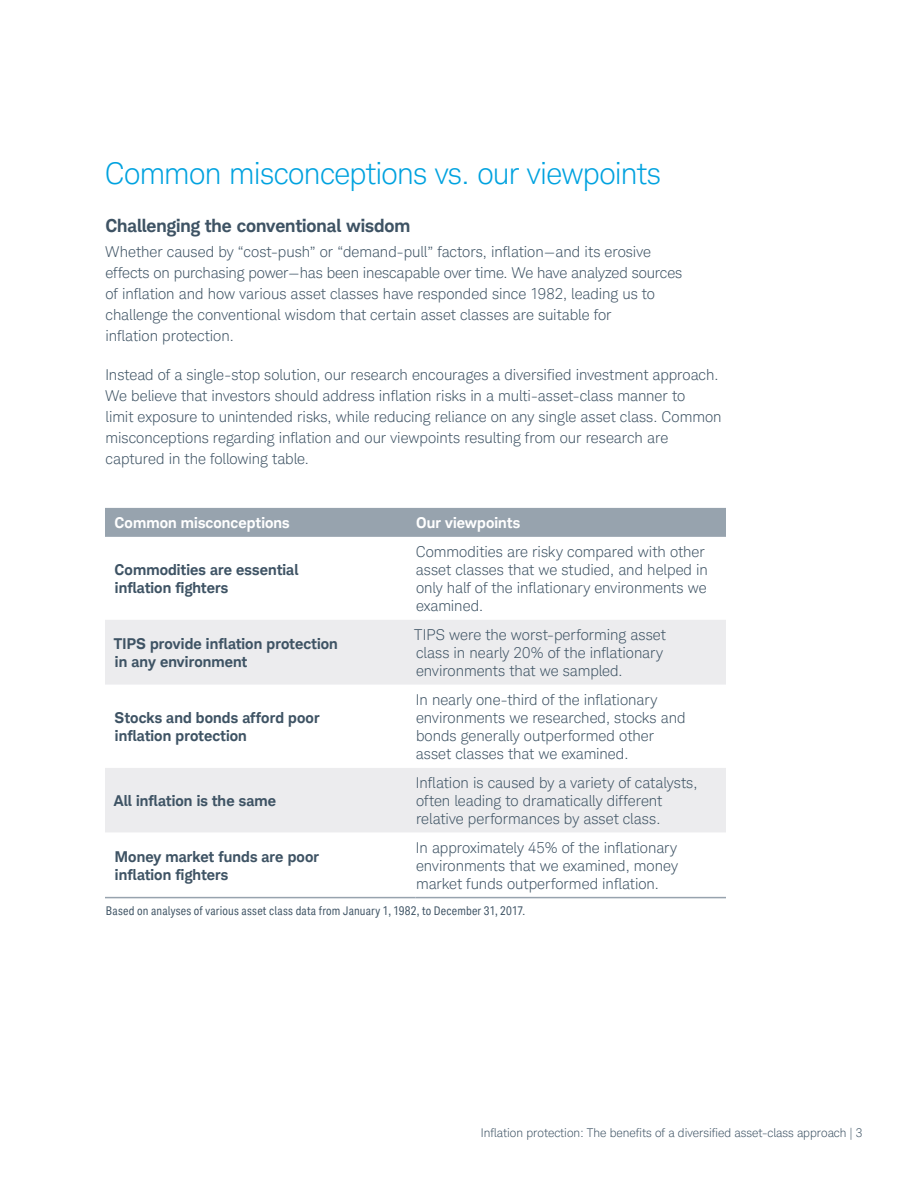
<style>
.page{position:relative;width:918px;height:1188px;background:#fff}
.page>*{position:absolute;margin:0;border:0;box-sizing:border-box;transform-origin:0 0}
.t1{font:300 30px "Charles Modern";letter-spacing:-.025em;color:#00a2df}
.t2{font:700 18px "Charles Modern";color:#3e5364}
.t3{font:300 15px/21px "Charles Modern";color:#3e5364}
.t4{font:700 15px/18px "Charles Modern";letter-spacing:.01em;color:#3e5364}
.t5{font:700 15px "Charles Modern";letter-spacing:.005em;color:#fff}
.t6{font:condensed 12px "Charles Modern";letter-spacing:.015em;color:#3e5364}
.t7{font:300 12px "Charles Modern";color:#3e5364}
</style>
<div class="page">
<div style="left:105px;top:508px;width:621px;height:29px;background:#97a3ae"></div>
<div style="left:105px;top:620px;width:621px;height:65px;background:#ececee"></div>
<svg style="left:105px;top:768px;width:621px;height:129px;fill:#eff0f2"></svg>
<hr style="left:105px;top:897px;width:311px;height:1px;background:#97a3ae">
<hr style="left:416px;top:897px;width:310px;height:1px;background:#97a3ae">
<p class="t1" style="left:105px;top:156px;width:558px">Common misconceptions vs. our viewpoints</p>
<p class="t2" style="left:105px;top:214px;width:307px">Challenging the conventional wisdom</p>
<p class="t3" style="left:105px;top:242px;width:579px">Whether caused by “cost-push” or “demand-pull” factors, inflation—and its erosive effects on purchasing power—has been inescapable over time. We have analyzed sources of inflation and how various asset classes have responded since 1982, leading us to challenge the conventional wisdom that certain asset classes are suitable for<br>inflation protection.</p>
<p class="t3" style="left:105px;top:365px;width:618px">Instead of a single-stop solution, our research encourages a diversified investment approach.<br>We believe that investors should address inflation risks in a multi-asset-class manner to<br>limit exposure to unintended risks, while reducing reliance on any single asset class. Common misconceptions regarding inflation and our viewpoints resulting from our research are captured in the following table.</p>
<p class="t5" style="left:115px;top:513px;width:177px">Common misconceptions</p>
<p class="t5" style="left:416px;top:513px;width:106px">Our viewpoints</p>
<p class="t4" style="left:115px;top:560px;width:185px">Commodities are essential inflation fighters</p>
<p class="t3" style="left:416px;top:541px;width:291px">Commodities are risky compared with other</p>
<p class="t3" style="left:416px;top:559px;width:294px">asset classes that we studied, and helped in</p>
<p class="t3" style="left:416px;top:579px;width:292px;line-height:18px">only half of the inflationary environments we examined.</p>
<p class="t4" style="left:114px;top:634px;width:226px">TIPS provide inflation protection in any environment</p>
<p class="t3" style="left:414px;top:625px;width:253px;line-height:18px">TIPS were the worst-performing asset class in nearly 20% of the inflationary</p>
<p class="t3" style="left:416px;top:660px;width:208px">environments that we sampled.</p>
<p class="t4" style="left:115px;top:708px;width:206px">Stocks and bonds afford poor inflation protection</p>
<p class="t4" style="left:114px;top:791px;width:163px">All inflation is the same</p>
<p class="t3" style="left:416px;top:689px;width:243px">In nearly one-third of the inflationary</p>
<p class="t3" style="left:416px;top:707px;width:271px">environments we researched, stocks and</p>
<p class="t3" style="left:416px;top:725px;width:240px">bonds generally outperformed other</p>
<p class="t3" style="left:416px;top:743px;width:214px">asset classes that we examined.</p>
<p class="t3" style="left:416px;top:772px;width:283px">Inflation is caused by a variety of catalysts,</p>
<p class="t3" style="left:416px;top:790px;width:248px">often leading to dramatically different</p>
<p class="t3" style="left:416px;top:808px;width:246px">relative performances by asset class.</p>
<p class="t3" style="left:416px;top:837px;width:263px">In approximately 45% of the inflationary</p>
<p class="t3" style="left:416px;top:855px;width:263px">environments that we examined, money</p>
<p class="t3" style="left:416px;top:873px;width:244px">market funds outperformed inflation.</p>
<p class="t6" style="left:106px;top:904px;width:421px">Based on analyses of various asset class data from January 1, 1982, to December 31, 2017.</p>
<p class="t4" style="left:115px;top:847px;width:206px">Money market funds are poor inflation fighters</p>
<p class="t7" style="left:481px;top:1126px;width:383px">Inflation protection: The benefits of a diversified asset-class approach | 3</p>
</div>
